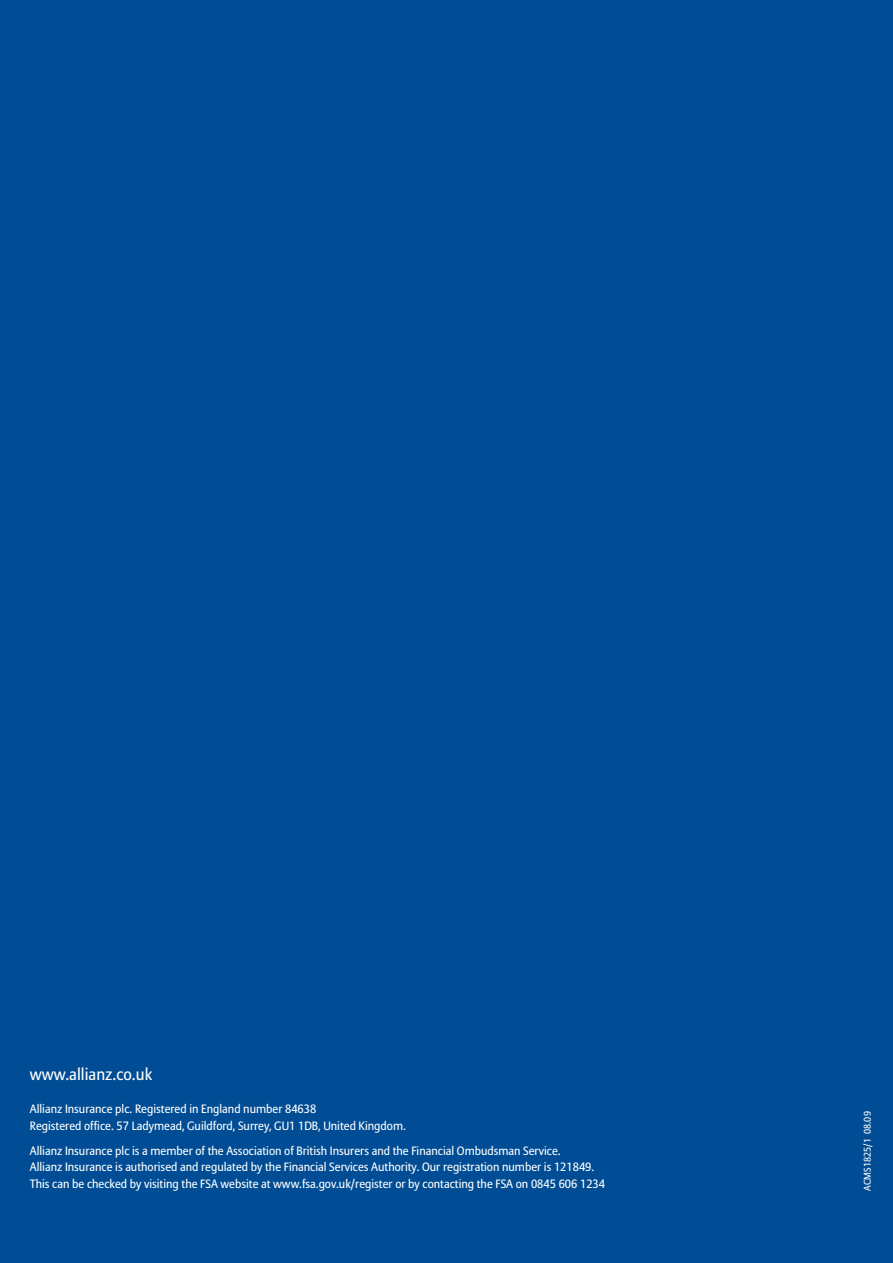
<style>
.page{position:relative;width:893px;height:1263px;background:#014d95}
.page>*{position:absolute;margin:0;border:0;box-sizing:border-box;transform-origin:0 0}
.t1{font:16.5px "Allianz Sans";color:#fff}
.t2{font:12px/16.5px "Allianz Sans";color:#fff}
.t3{font:9.75px "Allianz Sans";color:#fff}
</style>
<div class="page">
<h1 class="t1" style="left:30px;top:1067px;width:124px">www.allianz.co.uk</h1>
<p class="t2" style="left:30px;top:1102px;width:378px">Allianz Insurance plc. Registered in England number 84638<br>Registered office. 57 Ladymead, Guildford, Surrey, GU1 1DB, United Kingdom.</p>
<p class="t2" style="left:30px;top:1143px;width:577px">Allianz Insurance plc is a member of the Association of British Insurers and the Financial Ombudsman Service.<br>Allianz Insurance is authorised and regulated by the Financial Services Authority. Our registration number is 121849.<br>This can be checked by visiting the FSA website at www.fsa.gov.uk/register or by contacting the FSA on 0845 606 1234</p>
<p class="t3" style="left:863px;top:1191px;width:81px;rotate:-90deg">ACMS1825/1 08.09</p>
</div>
